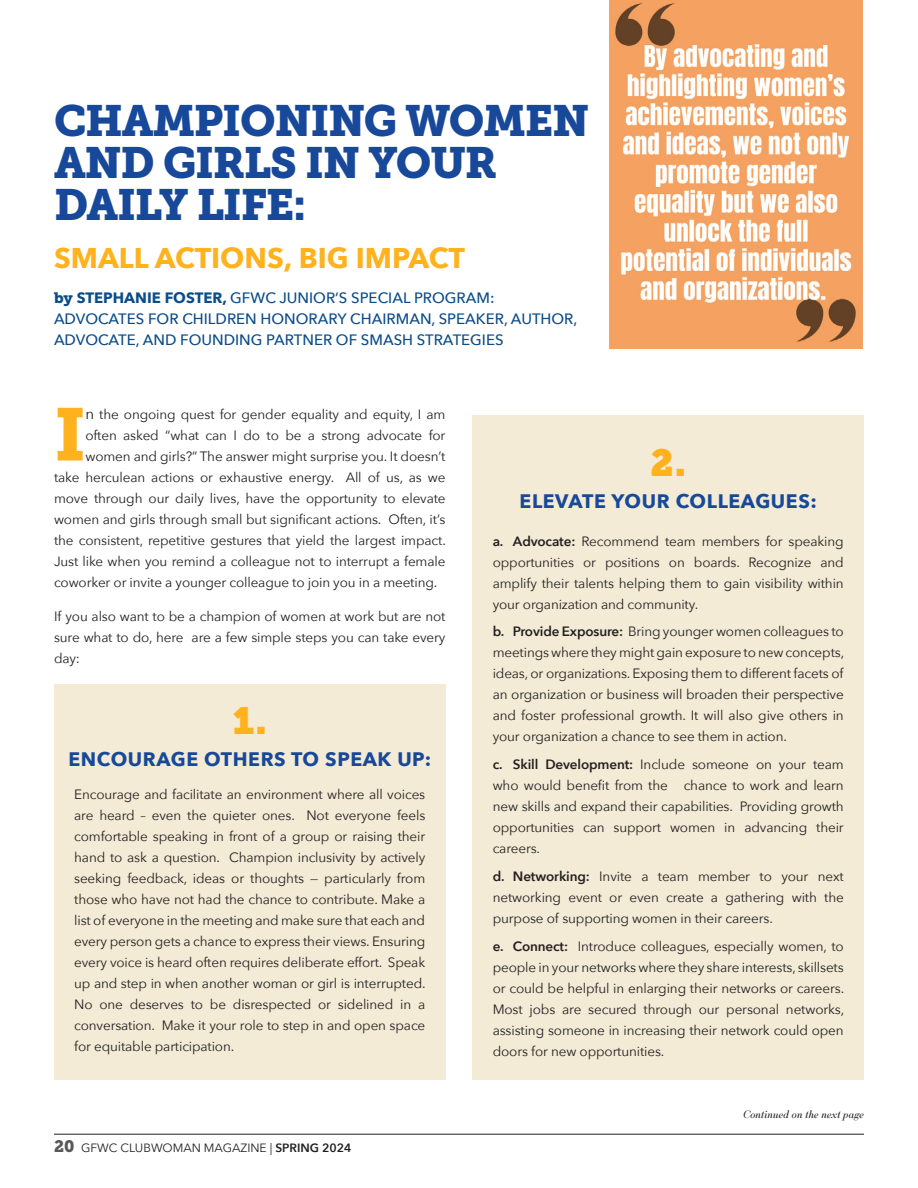
<style>
.page{position:relative;width:918px;height:1188px;background:#fff}
.page>*{position:absolute;margin:0;border:0;box-sizing:border-box;transform-origin:0 0}
.Body_copy{font:73.8px "Museo Slab 900";color:#ffb21e}
.t1{font:43.5px/42px "Museo Slab 900";letter-spacing:-.03em;color:#174899}
.t2{font:37.5px "Museo Slab";color:#ffb21e}
.t3{font:700 28.5px "Avenir Next";color:#ffb21e}
.t4{font:700 19.5px "Avenir Next";letter-spacing:.03em;color:#174899}
.t5{font:500 15px/21px "Avenir Next";color:#0b4c89}
.Body_copy-2{font:13.5px/21px "Avenir Next";letter-spacing:-.01em;color:#231f20;text-align:justify}
.t6{font:12px "Avenir Next";color:#231f20}
.comtinued_on_the_next_page{font:italic 10.5px "Ratio Modern";color:#231f20}
.s1{font-family:"Museo Slab 900";font-weight:400}
.s2{font-weight:700}
.s3{font-size:15px}
.s4{font-family:"Museo Slab 900";font-size:16.5px;color:#57585a}
.s5{font-weight:600}
</style>
<div class="page">
<hr style="left:54px;top:1134px;width:810px;height:1px;background:#231f20">
<div style="left:54px;top:684px;width:392px;height:396px;background:#f3ebd6"></div>
<div style="left:472px;top:416px;width:392px;height:664px;background:#f3ebd6"></div>
<img style="left:609px;top:0;width:253px;height:348px">
<p class="t1" style="left:54px;top:100px;width:537px">CHAMPIONING WOMEN<br>AND GIRLS IN YOUR<br>DAILY LIFE:</p>
<p class="t3" style="left:54px;top:234px;width:413px">SMALL ACTIONS, BIG IMPACT</p>
<p class="t5" style="left:54px;top:287px;width:525px"><span class="s1">by</span> <span class="s2">STEPHANIE FOSTER,</span> GFWC JUNIOR’S SPECIAL PROGRAM:<br>ADVOCATES FOR CHILDREN HONORARY CHAIRMAN, SPEAKER, AUTHOR,<br>ADVOCATE, AND FOUNDING PARTNER OF SMASH STRATEGIES</p>
<p class="Body_copy" style="left:54px;top:392px;width:34px">I</p>
<p class="Body_copy-2" style="left:85px;top:403px;width:362px"><span class="s3">n</span> the ongoing quest for gender equality and equity, I am</p>
<p class="Body_copy-2" style="left:85px;top:424px;width:362px">often asked “what can I do to be a strong advocate for</p>
<p class="Body_copy-2" style="left:85px;top:445px;width:362px">women and girls?” The answer might surprise you. It doesn’t</p>
<p class="Body_copy-2" style="left:54px;top:466px;width:393px">take herculean actions or exhaustive energy. All of us, as we</p>
<p class="Body_copy-2" style="left:54px;top:487px;width:393px">move through our daily lives, have the opportunity to elevate</p>
<p class="Body_copy-2" style="left:54px;top:508px;width:393px">women and girls through small but significant actions. Often, it’s</p>
<p class="Body_copy-2" style="left:54px;top:529px;width:393px">the consistent, repetitive gestures that yield the largest impact.</p>
<p class="Body_copy-2" style="left:54px;top:550px;width:393px">Just like when you remind a colleague not to interrupt a female</p>
<p class="Body_copy-2" style="left:54px;top:571px;width:385px">coworker or invite a younger colleague to join you in a meeting.</p>
<p class="Body_copy-2" style="left:54px;top:605px;width:393px">If you also want to be a champion of women at work but are not sure what to do, here are a few simple steps you can take every day:</p>
<p class="t2" style="left:233px;top:699px;width:35px">1.</p>
<p class="t4" style="left:68px;top:742px;width:364px">ENCOURAGE OTHERS TO SPEAK UP:</p>
<p class="Body_copy-2" style="left:74px;top:783px;width:353px">Encourage and facilitate an environment where all voices are heard – even the quieter ones. Not everyone feels comfortable speaking in front of a group or raising their hand to ask a question. Champion inclusivity by actively seeking feedback, ideas or thoughts — particularly from those who have not had the chance to contribute. Make a list of everyone in the meeting and make sure that each and every person gets a chance to express their views. Ensuring every voice is heard often requires deliberate effort. Speak up and step in when another woman or girl is interrupted.<br>No one deserves to be disrespected or sidelined in a conversation. Make it your role to step in and open space for equitable participation.</p>
<p class="t6" style="left:54px;top:1137px;width:299px"><span class="s4">20</span> GFWC CLUBWOMAN MAGAZINE | <span class="s5">SPRING 2024</span></p>
<p class="t2" style="left:651px;top:441px;width:37px">2.</p>
<p class="t4" style="left:520px;top:484px;width:299px">ELEVATE YOUR COLLEAGUES:</p>
<p class="Body_copy-2" style="left:493px;top:530px;width:353px"><span class="s5">a. Advocate:</span> Recommend team members for speaking opportunities or positions on boards. Recognize and amplify their talents helping them to gain visibility within your organization and community.</p>
<p class="Body_copy-2" style="left:493px;top:621px;width:353px"><span class="s5">b. Provide Exposure:</span> Bring younger women colleagues to meetings where they might gain exposure to new concepts, ideas, or organizations. Exposing them to different facets of an organization or business will broaden their perspective and foster professional growth. It will also give others in your organization a chance to see them in action.</p>
<p class="Body_copy-2" style="left:493px;top:753px;width:353px"><span class="s5">c. Skill Development:</span> Include someone on your team who would benefit from the chance to work and learn new skills and expand their capabilities. Providing growth opportunities can support women in advancing their careers.</p>
<p class="Body_copy-2" style="left:493px;top:865px;width:353px"><span class="s5">d. Networking:</span> Invite a team member to your next networking event or even create a gathering with the purpose of supporting women in their careers.</p>
<p class="Body_copy-2" style="left:493px;top:935px;width:353px"><span class="s5">e. Connect:</span> Introduce colleagues, especially women, to people in your networks where they share interests, skillsets or could be helpful in enlarging their networks or careers.<br>Most jobs are secured through our personal networks, assisting someone in increasing their network could open doors for new opportunities.</p>
<p class="comtinued_on_the_next_page" style="left:743px;top:1107px;width:123px">Continued on the next page</p>
</div>
